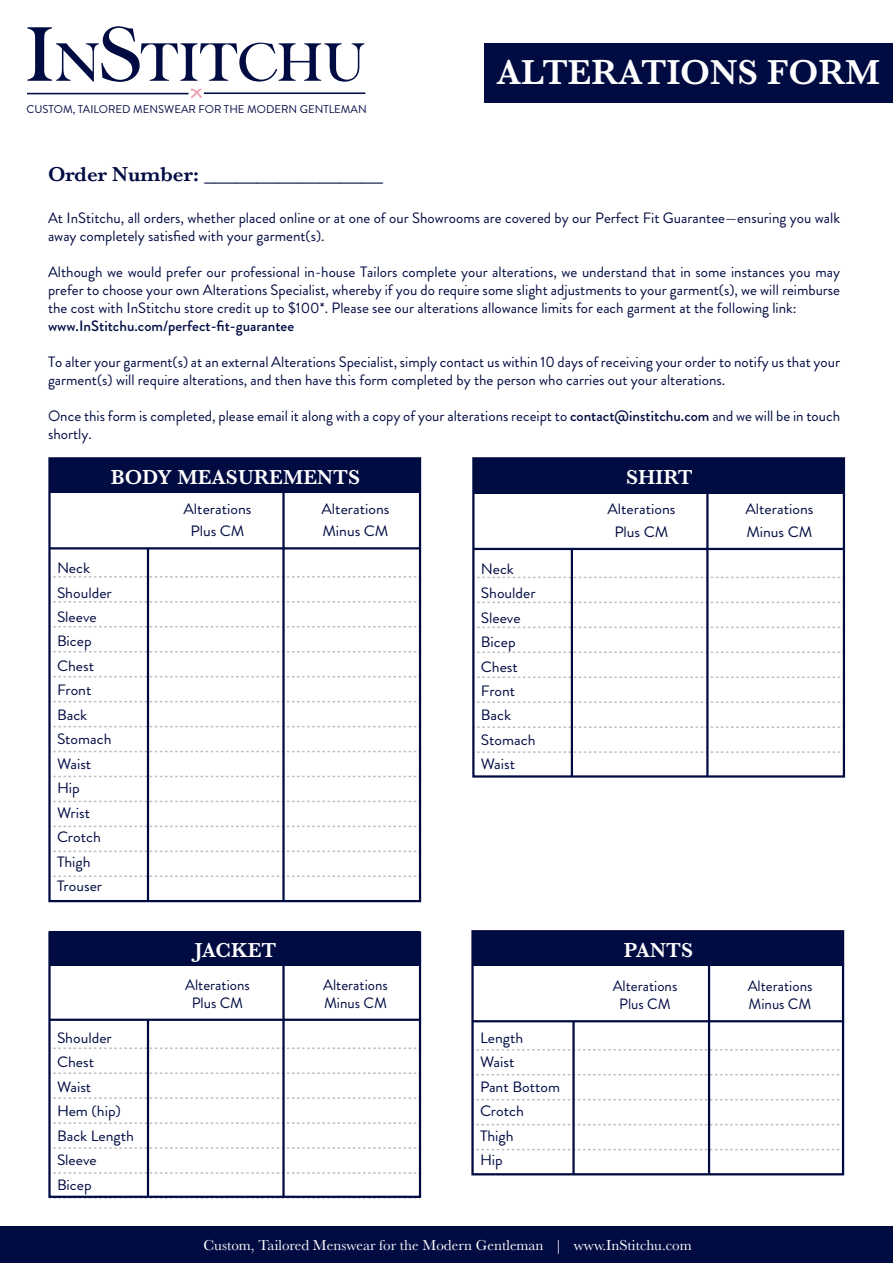
<style>
.page{position:relative;width:893px;height:1263px;background:#fff}
.page>*{position:absolute;margin:0;border:0;box-sizing:border-box;transform-origin:0 0}
.t1{font:600 36px "Baskerville";color:#fff}
.t2{font:600 21px "Baskerville";color:#fff}
.t3{font:600 21px "Baskerville";color:#000b42}
.t4{font:15px/18px "Brandon Grotesque";color:#000b42}
.t5{font:15px/24.5px "Brandon Grotesque";color:#000b42;scale:1.05 1}
.t6{font:15px "Baskerville";color:#fff}
.t7{font:500 15px "Brandon Grotesque";color:#000b42}
.t8{font:11.25px "Brandon Grotesque";color:#000b42}
.s1{font-weight:500}
</style>
<div class="page">
<div style="left:0;top:1226px;width:893px;height:37px;background:#000b42"></div>
<svg style="left:53px;top:576px;width:364px;height:2px"></svg>
<svg style="left:53px;top:601px;width:364px;height:2px"></svg>
<svg style="left:53px;top:626px;width:364px;height:1px"></svg>
<svg style="left:53px;top:651px;width:364px;height:1px"></svg>
<svg style="left:53px;top:676px;width:364px;height:1px"></svg>
<svg style="left:53px;top:701px;width:364px;height:1px"></svg>
<svg style="left:53px;top:726px;width:364px;height:1px"></svg>
<svg style="left:53px;top:751px;width:364px;height:1px"></svg>
<svg style="left:53px;top:776px;width:364px;height:1px"></svg>
<svg style="left:53px;top:801px;width:364px;height:1px"></svg>
<svg style="left:53px;top:826px;width:364px;height:1px"></svg>
<svg style="left:53px;top:851px;width:364px;height:1px"></svg>
<svg style="left:53px;top:875px;width:364px;height:2px"></svg>
<div style="left:48px;top:457px;width:373px;height:445px;border:2px solid #000b42"></div>
<div style="left:49px;top:458px;width:371px;height:35px;background:#000b42"></div>
<hr style="left:50px;top:547px;width:370px;height:2px;background:#000b42">
<svg style="left:53px;top:1047px;width:364px;height:2px"></svg>
<svg style="left:53px;top:1072px;width:364px;height:2px"></svg>
<svg style="left:53px;top:1097px;width:364px;height:2px"></svg>
<svg style="left:53px;top:1122px;width:364px;height:2px"></svg>
<svg style="left:53px;top:1147px;width:364px;height:2px"></svg>
<svg style="left:53px;top:1172px;width:364px;height:2px"></svg>
<svg style="left:50px;top:1198px;width:370px;height:1px"></svg>
<div style="left:48px;top:931px;width:373px;height:267px;border:2px solid #000b42"></div>
<div style="left:50px;top:931px;width:370px;height:35px;background:#000b42"></div>
<hr style="left:50px;top:1019px;width:370px;height:2px;background:#000b42">
<svg style="left:476px;top:1049px;width:364px;height:1px"></svg>
<svg style="left:476px;top:1074px;width:364px;height:1px"></svg>
<svg style="left:476px;top:1099px;width:364px;height:1px"></svg>
<svg style="left:476px;top:1124px;width:364px;height:1px"></svg>
<svg style="left:476px;top:1149px;width:364px;height:1px"></svg>
<div style="left:471px;top:930px;width:373px;height:245px;border:2px solid #000b42"></div>
<div style="left:472px;top:931px;width:371px;height:35px;background:#000b42"></div>
<hr style="left:472px;top:1020px;width:371px;height:2px;background:#000b42">
<div style="left:484px;top:43px;width:409px;height:59px;background:#000b42"></div>
<hr style="left:147px;top:1019px;width:2px;height:178px;background:#000b42">
<hr style="left:282px;top:966px;width:3px;height:231px;background:#000b42">
<hr style="left:147px;top:548px;width:2px;height:353px;background:#000b42">
<hr style="left:282px;top:493px;width:3px;height:408px;background:#000b42">
<hr style="left:572px;top:1021px;width:3px;height:153px;background:#000b42">
<hr style="left:708px;top:966px;width:2px;height:208px;background:#000b42">
<svg style="left:477px;top:577px;width:364px;height:1px"></svg>
<svg style="left:477px;top:602px;width:364px;height:1px"></svg>
<svg style="left:477px;top:627px;width:364px;height:1px"></svg>
<svg style="left:477px;top:651px;width:364px;height:2px"></svg>
<svg style="left:477px;top:676px;width:364px;height:2px"></svg>
<svg style="left:477px;top:701px;width:364px;height:2px"></svg>
<svg style="left:477px;top:726px;width:364px;height:2px"></svg>
<svg style="left:477px;top:751px;width:364px;height:2px"></svg>
<div style="left:472px;top:457px;width:373px;height:321px;border:2px solid #000b42"></div>
<div style="left:473px;top:459px;width:371px;height:34px;background:#000b42"></div>
<hr style="left:473px;top:548px;width:371px;height:2px;background:#000b42">
<hr style="left:571px;top:549px;width:2px;height:227px;background:#000b42">
<hr style="left:706px;top:493px;width:2px;height:283px;background:#000b42">
<svg style="left:27px;top:26px;width:337px;height:56px"></svg>
<svg style="left:191px;top:88px;width:11px;height:10px"></svg>
<hr style="left:204px;top:92px;width:161px;height:2px;background:#000b42">
<hr style="left:27px;top:93px;width:161px;height:1px;background:#000b42">
<p class="t8" style="left:27px;top:102px;width:342px">CUSTOM, TAILORED MENSWEAR FOR THE MODERN GENTLEMAN</p>
<h1 class="t1" style="left:496px;top:47px;width:385px">ALTERATIONS FORM</h1>
<h2 class="t3" style="left:48px;top:159px;width:336px">Order Number: _________________</h2>
<p class="t4" style="left:48px;top:209px;width:793px">At InStitchu, all orders, whether placed online or at one of our Showrooms are covered by our Perfect Fit Guarantee—ensuring you walk away completely satisfied with your garment(s).</p>
<p class="t4" style="left:48px;top:263px;width:794px;text-align:justify">Although we would prefer our professional in-house Tailors complete your alterations, we understand that in some instances you may prefer to choose your own Alterations Specialist, whereby if you do require some slight adjustments to your garment(s), we will reimburse the cost with InStitchu store credit up to $100*. Please see our alterations allowance limits for each garment at the following link:</p>
<p class="t7" style="left:48px;top:315px;width:248px">www.InStitchu.com/perfect-fit-guarantee</p>
<p class="t4" style="left:48px;top:353px;width:794px">To alter your garment(s) at an external Alterations Specialist, simply contact us within 10 days of receiving your order to notify us that your garment(s) will require alterations, and then have this form completed by the person who carries out your alterations.</p>
<p class="t4" style="left:48px;top:407px;width:794px">Once this form is completed, please email it along with a copy of your alterations receipt to <span class="s1">contact@institchu.com</span> and we will be in touch shortly.</p>
<h2 class="t2" style="left:111px;top:462px;width:251px">BODY MEASUREMENTS</h2>
<h2 class="t2" style="left:626px;top:463px;width:68px">SHIRT</h2>
<p class="t5" style="left:57px;top:556px;width:54px">Neck<br>Shoulder<br>Sleeve<br>Bicep<br>Chest<br>Front<br>Back<br>Stomach<br>Waist<br>Hip<br>Wrist<br>Crotch<br>Thigh<br>Trouser</p>
<p class="t5" style="left:57px;top:1026px;width:75px">Shoulder<br>Chest<br>Waist<br>Hem (hip)<br>Back Length<br>Sleeve<br>Bicep</p>
<p class="t5" style="left:183px;top:498px;width:66px;line-height:22.5px;text-align:center">Alterations<br>Plus CM</p>
<p class="t5" style="left:321px;top:498px;width:66px;line-height:22.5px">Alterations<br>Minus CM</p>
<p class="t5" style="left:607px;top:498px;width:66px;line-height:22.5px;text-align:center">Alterations<br>Plus CM</p>
<p class="t5" style="left:745px;top:498px;width:66px;line-height:22.5px">Alterations<br>Minus CM</p>
<p class="t5" style="left:481px;top:556px;width:54px">Neck<br>Shoulder<br>Sleeve<br>Bicep<br>Chest<br>Front<br>Back<br>Stomach<br>Waist</p>
<h2 class="t2" style="left:195px;top:935px;width:83px">JACKET</h2>
<h2 class="t2" style="left:624px;top:935px;width:71px">PANTS</h2>
<p class="t4" style="left:185px;top:976px;width:66px;text-align:center">Alterations<br>Plus CM</p>
<p class="t4" style="left:323px;top:976px;width:66px">Alterations<br>Minus CM</p>
<p class="t4" style="left:613px;top:977px;width:66px;text-align:center">Alterations<br>Plus CM</p>
<p class="t4" style="left:748px;top:977px;width:66px">Alterations<br>Minus CM</p>
<p class="t5" style="left:480px;top:1026px;width:78px">Length<br>Waist<br>Pant Bottom<br>Crotch<br>Thigh<br>Hip</p>
<p class="t6" style="left:203px;top:1235px;width:490px">Custom, Tailored Menswear for the Modern Gentleman | www.InStitchu.com</p>
</div>
